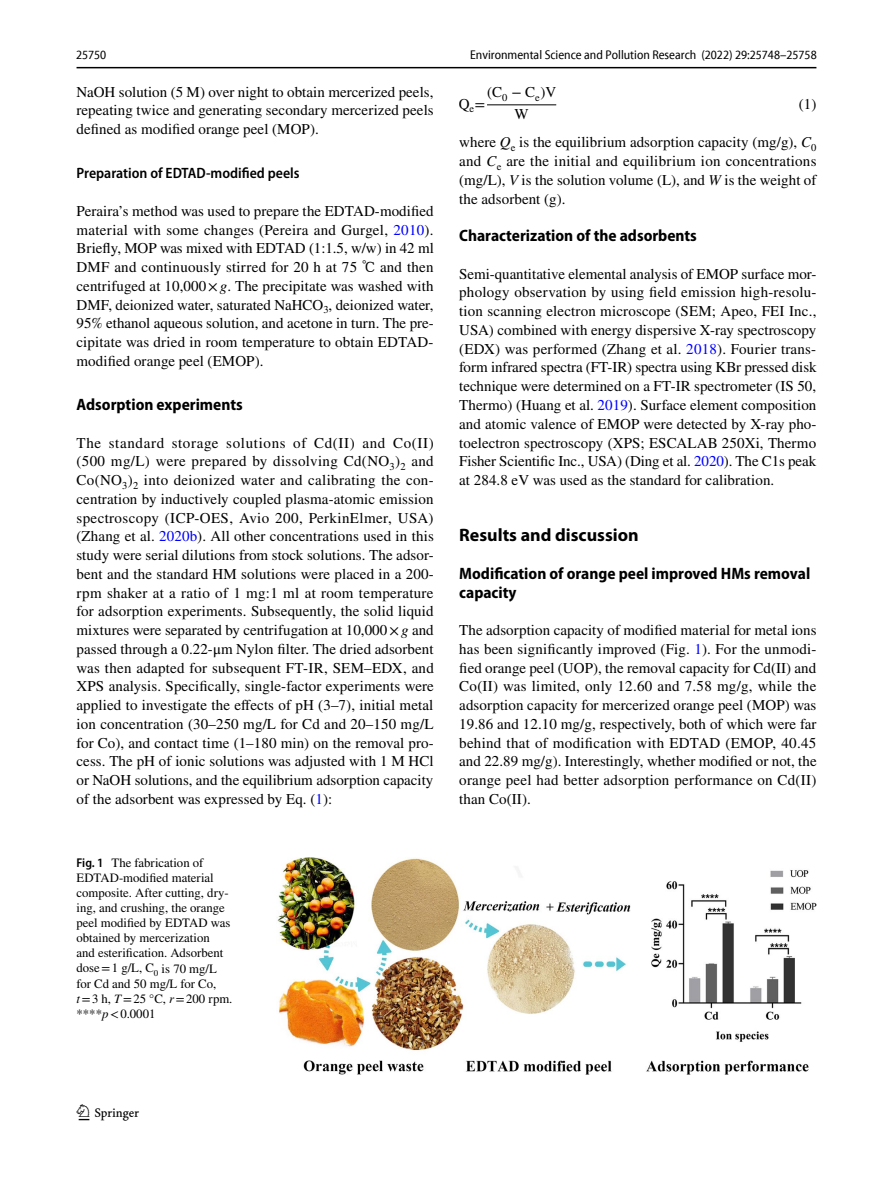
<style>
.page{position:relative;width:893px;height:1187px;background:#fff}
.page>*{position:absolute;margin:0;border:0;box-sizing:border-box;transform-origin:0 0}
.t1{font:22.5px "Springnew Regular 2";color:#000}
.t2{font:700 18px "Myriad Pro";color:#000}
.t3{font:700 semi-condensed 16.5px/18.8px "Myriad Pro";color:#000}
.t4{font:15px/18.8px "STIX";letter-spacing:.005em;color:#000;text-align:justify}
.t5{font:600 semi-condensed 15px "Myriad Pro";color:#000}
.t6{font:15px/21.6px "STIX General";color:#000;text-align:center}
.t7{font:12.75px/15px "STIX";color:#000}
.t8{font:semi-condensed 12.75px "Myriad Pro Unic";color:#000}
.t9{font:10.5px "STIX General";color:#000}
.s1{color:#00f}
.s2{font-family:"Code 2000"}
.s3{font-style:italic}
.s4{font-family:"Myriad Pro";font-weight:600;font-stretch:semi-condensed}
.s5{font-family:"STIX Math"}
</style>
<div class="page">
<hr style="left:77px;top:67px;width:739px;height:1px;background:#000">
<hr style="left:487px;top:104px;width:69px;height:1px;background:#000">
<img style="left:277px;top:857px;width:539px;height:216px">
<p class="t8" style="left:76px;top:50px;width:32px">25750</p>
<p class="t8" style="left:470px;top:50px;width:348px">Environmental Science and Pollution Research (2022) 29:25748–25758</p>
<p class="t4" style="left:77px;top:83px;width:359px">NaOH solution (5 M) over night to obtain mercerized peels, repeating twice and generating secondary mercerized peels defined as modified orange peel (MOP).</p>
<p class="t5" style="left:77px;top:165px;width:225px">Preparation of EDTAD‑modified peels</p>
<p class="t4" style="left:77px;top:202px;width:359px">Peraira’s method was used to prepare the EDTAD-modified material with some changes (Pereira and Gurgel, <span class="s1">2010</span>).<br>Briefly, MOP was mixed with EDTAD (1:1.5, w/w) in 42 ml DMF and continuously stirred for 20 h at 75 <span class="s2">℃</span> and then centrifuged at 10,000×<span class="s3">g</span>. The precipitate was washed with DMF, deionized water, saturated NaHCO<sub>3</sub>, deionized water, 95% ethanol aqueous solution, and acetone in turn. The pre&shy;cipitate was dried in room temperature to obtain EDTAD&shy;modified orange peel (EMOP).</p>
<p class="t3" style="left:77px;top:395px;width:168px">Adsorption experiments</p>
<p class="t4" style="left:77px;top:434px;width:359px">The standard storage solutions of Cd(II) and Co(II) (500 mg/L) were prepared by dissolving Cd(NO<sub>3</sub>)<sub>2</sub> and Co(NO<sub>3</sub>)<sub>2</sub> into deionized water and calibrating the con&shy;centration by inductively coupled plasma-atomic emission spectroscopy (ICP-OES, Avio 200, PerkinElmer, USA) (Zhang et al. <span class="s1">2020b</span>). All other concentrations used in this study were serial dilutions from stock solutions. The adsor&shy;bent and the standard HM solutions were placed in a 200- rpm shaker at a ratio of 1 mg:1 ml at room temperature for adsorption experiments. Subsequently, the solid liquid mixtures were separated by centrifugation at 10,000×<span class="s3">g</span> and passed through a 0.22-μm Nylon filter. The dried adsorbent was then adapted for subsequent FT-IR, SEM–EDX, and XPS analysis. Specifically, single-factor experiments were applied to investigate the effects of pH (3–7), initial metal ion concentration (30–250 mg/L for Cd and 20–150 mg/L for Co), and contact time (1–180 min) on the removal pro&shy;cess. The pH of ionic solutions was adjusted with 1 M HCl or NaOH solutions, and the equilibrium adsorption capacity of the adsorbent was expressed by Eq. (<span class="s1">1</span>):</p>
<p class="t7" style="left:77px;top:856px;width:157px"><span class="s4">Fig. 1</span> The fabrication of<br>EDTAD-modified material composite. After cutting, dry&shy;ing, and crushing, the orange peel modified by EDTAD was obtained by mercerization<br>and esterification. Adsorbent dose=1 g/L, C<sub>0</sub> is 70 mg/L for Cd and 50 mg/L for Co, <span class="s3">t</span>=3 h, <span class="s3">T</span>=25 °C, <span class="s3">r</span>=200 rpm. ****<span class="s3">p</span>&lt;0.0001</p>
<p class="t6" style="left:487px;top:83px;width:71px">(C<sub>0</sub> <span class="s5">−</span> C<sub>e</sub>)V<br>W</p>
<p class="t6" style="left:459px;top:94px;width:12px">Q</p>
<p class="t4" style="left:799px;top:95px;width:19px">(1)</p>
<p class="t9" style="left:470px;top:105px;width:17px">e<sup>=</sup></p>
<p class="t4" style="left:459px;top:134px;width:359px">where <span class="s3">Q</span><sub>e</sub> is the equilibrium adsorption capacity (mg/g), <span class="s3">C</span><sub>0 </sub>and <span class="s3">C</span><sub>e</sub> are the initial and equilibrium ion concentrations (mg/L), <span class="s3">V</span> is the solution volume (L), and <span class="s3">W</span> is the weight of the adsorbent (g).</p>
<p class="t3" style="left:459px;top:226px;width:239px">Characterization of the adsorbents</p>
<p class="t4" style="left:459px;top:265px;width:359px">Semi-quantitative elemental analysis of EMOP surface mor&shy;phology observation by using field emission high-resolu&shy;tion scanning electron microscope (SEM; Apeo, FEI Inc., USA) combined with energy dispersive X-ray spectroscopy (EDX) was performed (Zhang et al. <span class="s1">2018</span>). Fourier trans&shy;form infrared spectra (FT-IR) spectra using KBr pressed disk technique were determined on a FT-IR spectrometer (IS 50, Thermo) (Huang et al. <span class="s1">2019</span>). Surface element composition and atomic valence of EMOP were detected by X-ray pho&shy;toelectron spectroscopy (XPS; ESCALAB 250Xi, Thermo Fisher Scientific Inc., USA) (Ding et al. <span class="s1">2020</span>). The C1s peak at 284.8 eV was used as the standard for calibration.</p>
<p class="t2" style="left:459px;top:523px;width:181px">Results and discussion</p>
<p class="t3" style="left:459px;top:564px;width:353px">Modification of orange peel improved HMs removal capacity</p>
<p class="t4" style="left:459px;top:621px;width:359px">The adsorption capacity of modified material for metal ions has been significantly improved (Fig. <span class="s1">1</span>). For the unmodi&shy;fied orange peel (UOP), the removal capacity for Cd(II) and Co(II) was limited, only 12.60 and 7.58 mg/g, while the adsorption capacity for mercerized orange peel (MOP) was 19.86 and 12.10 mg/g, respectively, both of which were far behind that of modification with EDTAD (EMOP, 40.45 and 22.89 mg/g). Interestingly, whether modified or not, the orange peel had better adsorption performance on Cd(II) than Co(II).</p>
<h1 class="t1" style="left:79px;top:1104px;width:62px">1 3</h1>
</div>
